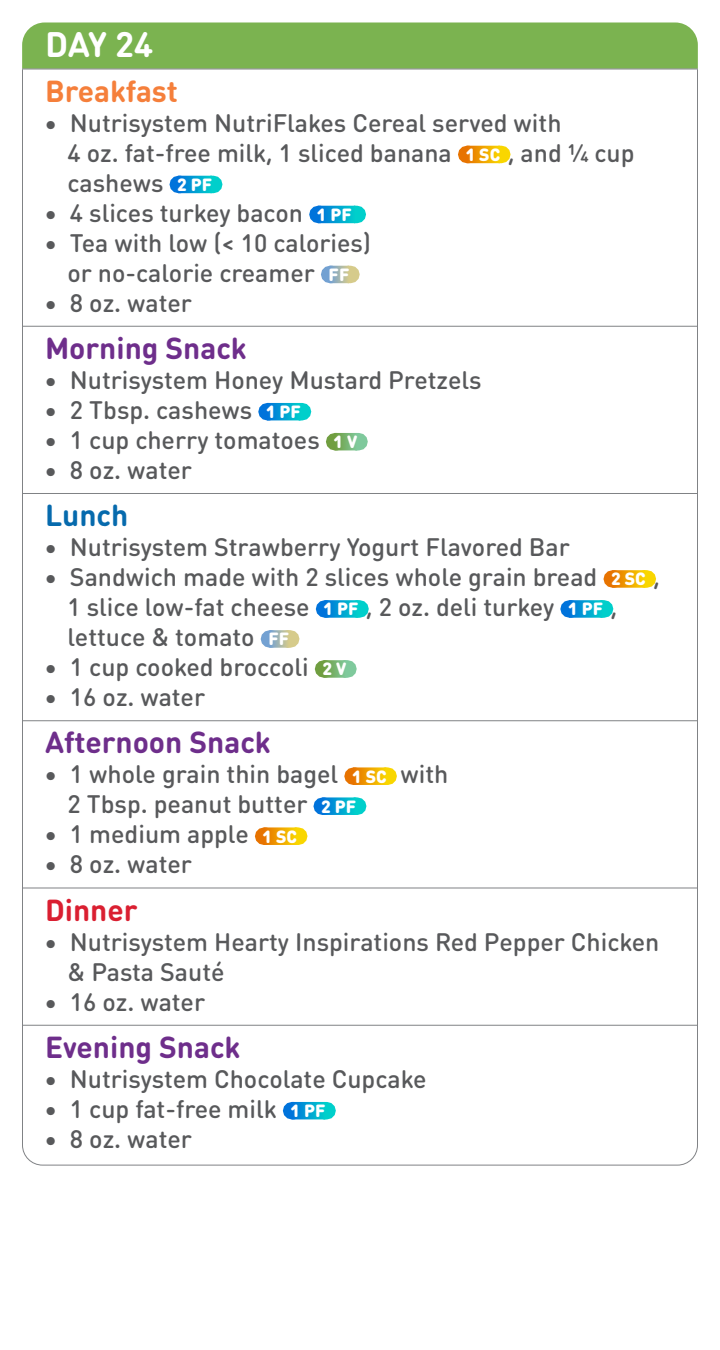
<style>
.page{position:relative;width:720px;height:1350px;background:#fff}
.page>*{position:absolute;margin:0;border:0;box-sizing:border-box;transform-origin:0 0}
.t1{font:700 35px "DIN Round OT";color:#fff}
.t2{font:700 30px "DIN Round OT";color:#6e2e8b}
.t3{font:700 30px "DIN Round OT";color:#f57f3b}
.t4{font:700 30px "DIN Round OT";color:#da1f31}
.t5{font:700 30px "DIN Round OT";color:#066aad}
.t6{font:500 25px/30px "DIN Round OT";color:#58595b}
.s1{font-weight:900;font-size:17.5px;color:#fff}
</style>
<div class="page">
<div style="left:22px;top:22px;width:676px;height:47px;background:#7bb350"></div>
<hr style="left:22px;top:69px;width:1px;height:40px;background:#808285">
<hr style="left:697px;top:69px;width:1px;height:40px;background:#808285">
<hr style="left:22px;top:69px;width:676px;height:1px;background:#808285">
<hr style="left:22px;top:102px;width:1px;height:227px;background:#808285">
<hr style="left:697px;top:102px;width:1px;height:227px;background:#808285">
<svg style="left:468px;top:146px;width:15px;height:17px"></svg>
<svg style="left:467px;top:146px;width:1px;height:17px"></svg>
<svg style="left:483px;top:146px;width:17px;height:17px"></svg>
<svg style="left:179px;top:176px;width:16px;height:17px"></svg>
<svg style="left:178px;top:176px;width:1px;height:17px"></svg>
<svg style="left:195px;top:176px;width:17px;height:17px"></svg>
<svg style="left:319px;top:206px;width:17px;height:17px"></svg>
<svg style="left:318px;top:206px;width:1px;height:17px"></svg>
<svg style="left:336px;top:206px;width:20px;height:17px"></svg>
<svg style="left:331px;top:266px;width:8px;height:17px"></svg>
<svg style="left:330px;top:266px;width:1px;height:17px"></svg>
<svg style="left:339px;top:266px;width:10px;height:17px"></svg>
<hr style="left:22px;top:327px;width:1px;height:39px;background:#808285">
<hr style="left:697px;top:327px;width:1px;height:39px;background:#808285">
<hr style="left:22px;top:326px;width:676px;height:1px;background:#808285">
<hr style="left:22px;top:359px;width:1px;height:137px;background:#808285">
<hr style="left:697px;top:359px;width:1px;height:137px;background:#808285">
<svg style="left:268px;top:403px;width:16px;height:17px"></svg>
<svg style="left:267px;top:403px;width:1px;height:17px"></svg>
<svg style="left:284px;top:403px;width:17px;height:17px"></svg>
<svg style="left:336px;top:433px;width:10px;height:17px"></svg>
<svg style="left:335px;top:433px;width:1px;height:17px"></svg>
<svg style="left:346px;top:433px;width:12px;height:17px"></svg>
<hr style="left:22px;top:494px;width:1px;height:39px;background:#808285">
<hr style="left:697px;top:494px;width:1px;height:39px;background:#808285">
<hr style="left:22px;top:493px;width:676px;height:1px;background:#808285">
<hr style="left:22px;top:526px;width:1px;height:197px;background:#808285">
<hr style="left:697px;top:526px;width:1px;height:197px;background:#808285">
<svg style="left:613px;top:570px;width:16px;height:18px"></svg>
<svg style="left:612px;top:570px;width:1px;height:18px"></svg>
<svg style="left:629px;top:570px;width:17px;height:18px"></svg>
<svg style="left:326px;top:600px;width:15px;height:18px"></svg>
<svg style="left:325px;top:600px;width:1px;height:18px"></svg>
<svg style="left:341px;top:600px;width:18px;height:18px"></svg>
<svg style="left:570px;top:600px;width:16px;height:18px"></svg>
<svg style="left:569px;top:600px;width:1px;height:18px"></svg>
<svg style="left:586px;top:600px;width:17px;height:18px"></svg>
<svg style="left:270px;top:630px;width:9px;height:18px"></svg>
<svg style="left:269px;top:630px;width:1px;height:18px"></svg>
<svg style="left:279px;top:630px;width:10px;height:18px"></svg>
<svg style="left:325px;top:660px;width:10px;height:18px"></svg>
<svg style="left:324px;top:660px;width:1px;height:18px"></svg>
<svg style="left:335px;top:660px;width:11px;height:18px"></svg>
<hr style="left:22px;top:721px;width:1px;height:40px;background:#808285">
<hr style="left:697px;top:721px;width:1px;height:40px;background:#808285">
<hr style="left:22px;top:720px;width:676px;height:1px;background:#808285">
<hr style="left:22px;top:753px;width:1px;height:138px;background:#808285">
<hr style="left:697px;top:753px;width:1px;height:138px;background:#808285">
<svg style="left:354px;top:767px;width:15px;height:18px"></svg>
<svg style="left:353px;top:767px;width:1px;height:18px"></svg>
<svg style="left:369px;top:767px;width:18px;height:18px"></svg>
<svg style="left:323px;top:797px;width:16px;height:18px"></svg>
<svg style="left:322px;top:797px;width:1px;height:18px"></svg>
<svg style="left:339px;top:797px;width:17px;height:18px"></svg>
<svg style="left:265px;top:827px;width:15px;height:18px"></svg>
<svg style="left:264px;top:827px;width:1px;height:18px"></svg>
<svg style="left:280px;top:827px;width:17px;height:18px"></svg>
<hr style="left:22px;top:888px;width:1px;height:40px;background:#808285">
<hr style="left:697px;top:888px;width:1px;height:40px;background:#808285">
<hr style="left:22px;top:888px;width:676px;height:1px;background:#808285">
<hr style="left:22px;top:921px;width:1px;height:107px;background:#808285">
<hr style="left:697px;top:921px;width:1px;height:107px;background:#808285">
<hr style="left:22px;top:1026px;width:1px;height:39px;background:#808285">
<hr style="left:697px;top:1026px;width:1px;height:39px;background:#808285">
<hr style="left:22px;top:1025px;width:676px;height:1px;background:#808285">
<hr style="left:22px;top:1058px;width:1px;height:77px;background:#808285">
<hr style="left:697px;top:1058px;width:1px;height:77px;background:#808285">
<svg style="left:22px;top:1102px;width:676px;height:64px"></svg>
<h1 class="t1" style="left:45px;top:21px;width:110px">DAY 24</h1>
<p class="t3" style="left:45px;top:71px;width:134px">Breakfast</p>
<p class="t6" style="left:67px;top:107px;width:569px;text-indent:-23px">• Nutrisystem NutriFlakes Cereal served with<br>4 oz. fat-free milk, 1 sliced banana <span class="s1">1 SC</span> , and 1/4 cup cashews <span class="s1">2 PF</span></p>
<p class="t6" style="left:44px;top:197px;width:309px">• 4 slices turkey bacon <span class="s1">1 PF</span></p>
<p class="t6" style="left:44px;top:227px;width:328px;text-align:center">• Tea with low (&lt; 10 calories) or no-calorie creamer <span class="s1">FF</span></p>
<p class="t6" style="left:44px;top:287px;width:149px">• 8 oz. water</p>
<p class="t2" style="left:45px;top:329px;width:203px">Morning Snack</p>
<p class="t6" style="left:44px;top:365px;width:439px">• Nutrisystem Honey Mustard Pretzels</p>
<p class="t6" style="left:44px;top:395px;width:258px">• 2 Tbsp. cashews <span class="s1">1 PF</span></p>
<p class="t6" style="left:44px;top:425px;width:315px">• 1 cup cherry tomatoes <span class="s1">1 V</span></p>
<p class="t6" style="left:44px;top:455px;width:149px">• 8 oz. water</p>
<p class="t5" style="left:45px;top:496px;width:85px">Lunch</p>
<p class="t6" style="left:44px;top:532px;width:527px">• Nutrisystem Strawberry Yogurt Flavored Bar</p>
<p class="t6" style="left:67px;top:562px;width:594px;text-indent:-23px">• Sandwich made with 2 slices whole grain bread <span class="s1">2 SC</span> ,<br>1 slice low-fat cheese <span class="s1">1 PF</span> , 2 oz. deli turkey <span class="s1">1 PF</span> , lettuce &amp; tomato <span class="s1">FF</span></p>
<p class="t6" style="left:44px;top:652px;width:304px">• 1 cup cooked broccoli <span class="s1">2 V</span></p>
<p class="t6" style="left:44px;top:682px;width:162px">• 16 oz. water</p>
<p class="t2" style="left:45px;top:723px;width:227px">Afternoon Snack</p>
<p class="t6" style="left:68px;top:759px;width:382px;text-indent:-23px">• 1 whole grain thin bagel <span class="s1">1 SC</span> with<br>2 Tbsp. peanut butter <span class="s1">2 PF</span></p>
<p class="t6" style="left:44px;top:819px;width:255px">• 1 medium apple <span class="s1">1 SC</span></p>
<p class="t6" style="left:44px;top:849px;width:149px">• 8 oz. water</p>
<p class="t4" style="left:45px;top:890px;width:94px">Dinner</p>
<p class="t6" style="left:68px;top:926px;width:593px;text-indent:-23px">• Nutrisystem Hearty Inspirations Red Pepper Chicken &amp; Pasta Sauté</p>
<p class="t6" style="left:44px;top:986px;width:162px">• 16 oz. water</p>
<p class="t2" style="left:45px;top:1028px;width:197px">Evening Snack</p>
<p class="t6" style="left:44px;top:1064px;width:384px">• Nutrisystem Chocolate Cupcake</p>
<p class="t6" style="left:44px;top:1094px;width:283px">• 1 cup fat-free milk <span class="s1">1 PF</span></p>
<p class="t6" style="left:44px;top:1124px;width:149px">• 8 oz. water</p>
</div>
